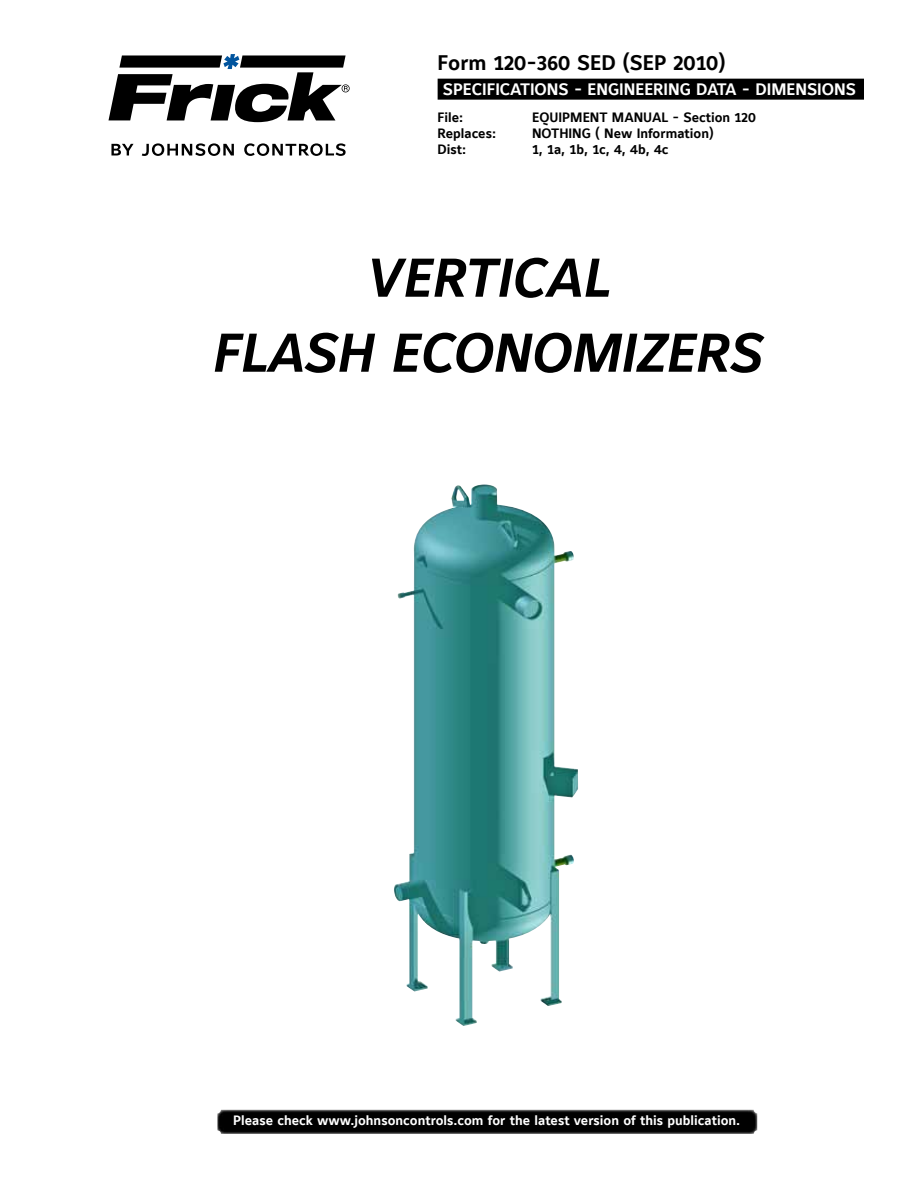
<style>
.page{position:relative;width:918px;height:1188px;background:#fff}
.page>*{position:absolute;margin:0;border:0;box-sizing:border-box;transform-origin:0 0}
.t1{font:54px/75px "Maurea Bold Italic Lf";color:#000;text-align:center}
.t2{font:21px "Maurea Bold Lf";color:#000}
.t3{font:16.5px "Maurea Bold Lf";color:#fff}
.t4{font:13.5px "Maurea Bold Lf";color:#000}
.t5{font:13.5px "Maurea Bold Lf";color:#fff}
</style>
<div class="page">
<div style="left:438px;top:79px;width:426px;height:21px;background:#000"></div>
<svg style="left:109px;top:54px;width:241px;height:68px"></svg>
<svg style="left:111px;top:144px;width:23px;height:11px"></svg>
<svg style="left:142px;top:143px;width:92px;height:13px"></svg>
<svg style="left:244px;top:143px;width:102px;height:13px"></svg>
<div style="left:217px;top:1110px;width:540px;height:24px;background:#000;border-radius:4px"></div>
<img style="left:394px;top:484px;width:184px;height:542px">
<h2 class="t2" style="left:438px;top:51px;width:290px">Form 120-360 SED (SEP 2010)</h2>
<p class="t3" style="left:443px;top:80px;width:415px">SPECIFICATIONS - ENGINEERING DATA - DIMENSIONS</p>
<p class="t4" style="left:438px;top:110px;width:27px">File:</p>
<p class="t4" style="left:532px;top:110px;width:225px">EQUIPMENT MANUAL - Section 120</p>
<p class="t4" style="left:438px;top:126px;width:60px">Replaces:</p>
<p class="t4" style="left:532px;top:126px;width:183px">NOTHING ( New Information)</p>
<p class="t4" style="left:438px;top:142px;width:30px">Dist:</p>
<p class="t4" style="left:532px;top:142px;width:138px">1, 1a, 1b, 1c, 4, 4b, 4c</p>
<h1 class="t1" style="left:211px;top:243px;width:552px">VERTICAL<br>FLASH ECONOMIZERS</h1>
<p class="t5" style="left:233px;top:1113px;width:509px">Please check www.johnsoncontrols.com for the latest version of this publication.</p>
</div>
